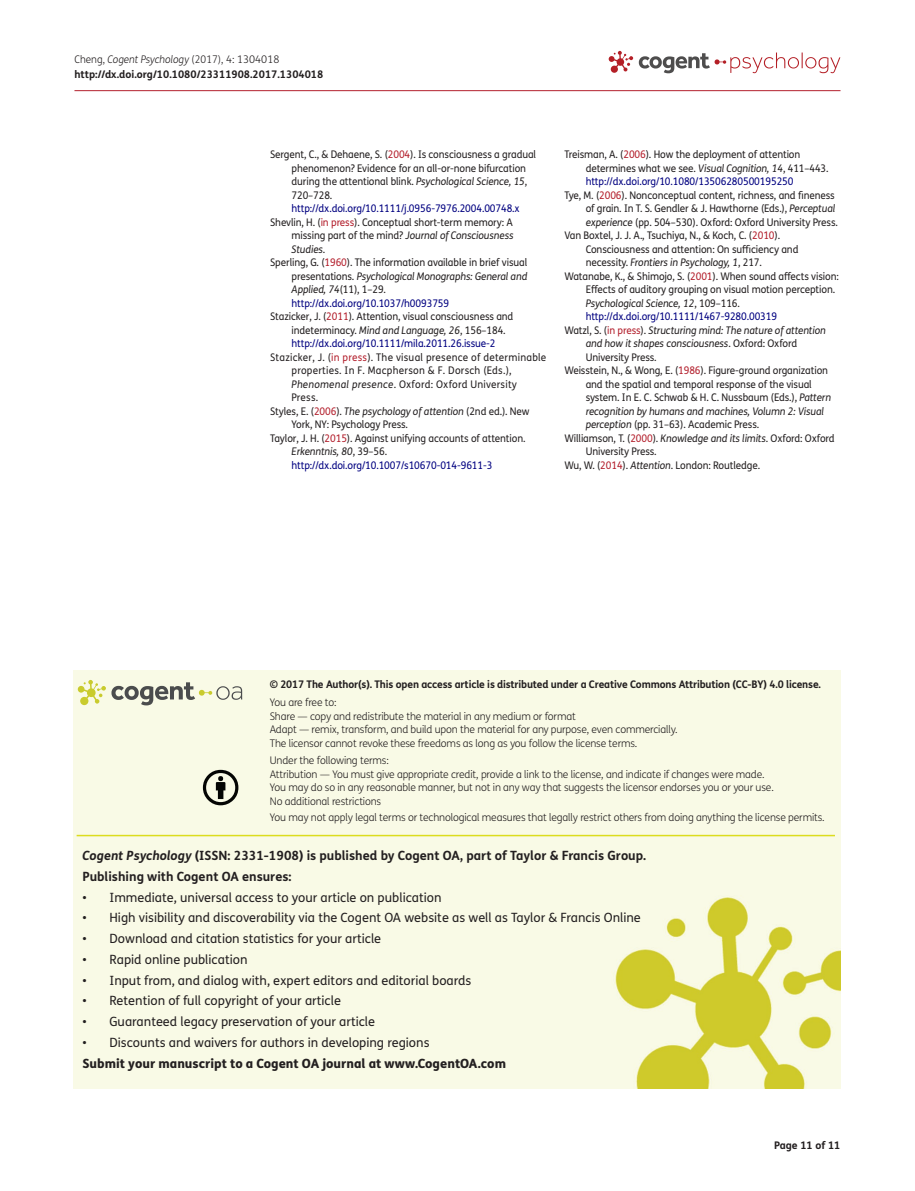
<style>
.page{position:relative;width:915px;height:1191px;background:#fff}
.page>*{position:absolute;margin:0;border:0;box-sizing:border-box;transform-origin:0 0}
.t1{font:12.75px "FS Me Pro";color:#231f20}
.t2{font:700 12.75px/20.7px "FS Me Pro";color:#231f20}
.t3{font:800 12.75px "FS Me Pro";color:#231f20}
.t4{font:10.5px/13.5px "FS Me Pro";letter-spacing:-.01em;color:#231f20;scale:.95 1}
.t5{font:300 10.5px/13.5px "FS Me Pro";letter-spacing:-.015em;color:#231f20}
.t6{font:italic 10.5px "FS Me Pro";letter-spacing:-.01em;color:#231f20;scale:.95 1}
.t7{font:10.5px "FS Me Pro";letter-spacing:-.01em;color:#000080;scale:.95 1}
.t8{font:700 10.5px/15px "FS Me Pro";letter-spacing:-.015em;color:#231f20}
.t9{font:10.5px "FS Me Pro";letter-spacing:.025em;color:#231f20;scale:.95 1}
.s1{font-weight:300}
.s2{font-weight:300;font-style:italic}
.s3{color:#b3202d}
.s4{font-style:italic}
.s5{font-style:normal}
.s6{font-style:normal;color:#b3202d}
</style>
<div class="page">
<hr style="left:74px;top:90px;width:766px;height:1px;background:#b3202d">
<svg style="left:608px;top:51px;width:232px;height:22px"></svg>
<div style="left:74px;top:671px;width:766px;height:417px;background:#f9fae6"></div>
<svg style="left:78px;top:680px;width:164px;height:25px;background:#d2d3ba"></svg>
<svg style="left:203px;top:770px;width:35px;height:35px"></svg>
<hr style="left:77px;top:835px;width:757px;height:1px;background:#dcdc1e">
<p class="t8" style="left:74px;top:51px;width:250px"><span class="s1">Cheng,</span> <span class="s2">Cogent Psychology</span> <span class="s1">(2017), 4: 1304018 </span>http://dx.doi.org/10.1080/23311908.2017.1304018</p>
<p class="t4" style="left:291px;top:147px;width:259px;text-indent:-21px">Sergent, C., &amp; Dehaene, S. (<span class="s3">2004</span>). Is consciousness a gradual phenomenon? Evidence for an all-or-none bifurcation during the attentional blink. <span class="s4">Psychological Science, 15</span>, 720–728.</p>
<p class="t7" style="left:291px;top:201px;width:242px">http://dx.doi.org/10.1111/j.0956-7976.2004.00748.x</p>
<p class="t4" style="left:270px;top:215px;width:257px">Shevlin, H. (<span class="s3">in press</span>). Conceptual short-term memory: A</p>
<p class="t6" style="left:291px;top:228px;width:235px"><span class="s5">missing part of the mind?</span> Journal of Consciousness</p>
<p class="t6" style="left:291px;top:242px;width:37px">Studies<span class="s5">.</span></p>
<p class="t4" style="left:270px;top:255px;width:272px">Sperling, G. (<span class="s3">1960</span>). The information available in brief visual</p>
<p class="t6" style="left:291px;top:269px;width:250px"><span class="s5">presentations.</span> Psychological Monographs: General and</p>
<p class="t6" style="left:291px;top:282px;width:101px">Applied, 74<span class="s5">(11), 1–29.</span></p>
<p class="t7" style="left:291px;top:296px;width:167px">http://dx.doi.org/10.1037/h0093759</p>
<p class="t4" style="left:270px;top:309px;width:257px">Stazicker, J. (<span class="s3">2011</span>). Attention, visual consciousness and</p>
<p class="t4" style="left:291px;top:323px;width:227px">indeterminacy. <span class="s4">Mind and Language, 26</span>, 156–184.</p>
<p class="t7" style="left:291px;top:336px;width:216px">http://dx.doi.org/10.1111/mila.2011.26.issue-2</p>
<p class="t9" style="left:270px;top:350px;width:292px">Stazicker, J. (<span class="s3">in press</span>). The visual presence of determinable</p>
<p class="t9" style="left:291px;top:363px;width:233px">properties. In F. Macpherson &amp; F. Dorsch (Eds.),</p>
<p class="t9" style="left:291px;top:377px;width:239px"><span class="s4">Phenomenal presence</span>. Oxford: Oxford University</p>
<p class="t4" style="left:291px;top:390px;width:30px">Press.</p>
<p class="t4" style="left:270px;top:404px;width:274px">Styles, E. (<span class="s3">2006</span>). <span class="s4">The psychology of attention</span> (2nd ed.). New</p>
<p class="t4" style="left:291px;top:417px;width:124px">York, NY: Psychology Press.</p>
<p class="t4" style="left:270px;top:431px;width:270px">Taylor, J. H. (<span class="s3">2015</span>). Against unifying accounts of attention.</p>
<p class="t6" style="left:291px;top:444px;width:102px">Erkenntnis, 80<span class="s5">, 39–56.</span></p>
<p class="t7" style="left:291px;top:458px;width:213px">http://dx.doi.org/10.1007/s10670-014-9611-3</p>
<p class="t4" style="left:564px;top:147px;width:250px">Treisman, A. (<span class="s3">2006</span>). How the deployment of attention</p>
<p class="t4" style="left:585px;top:161px;width:257px">determines what we see. <span class="s4">Visual Cognition, 14</span>, 411–443.</p>
<p class="t7" style="left:585px;top:174px;width:220px">http://dx.doi.org/10.1080/13506280500195250</p>
<p class="t4" style="left:564px;top:188px;width:286px">Tye, M. (<span class="s3">2006</span>). Nonconceptual content, richness, and fineness</p>
<p class="t4" style="left:585px;top:201px;width:264px">of grain. In T. S. Gendler &amp; J. Hawthorne (Eds.), <span class="s4">Perceptual</span></p>
<p class="t4" style="left:585px;top:215px;width:267px"><span class="s4">experience</span> (pp. 504–530). Oxford: Oxford University Press.</p>
<p class="t4" style="left:564px;top:228px;width:228px">Van Boxtel, J. J. A., Tsuchiya, N., &amp; Koch, C. (<span class="s3">2010</span>).</p>
<p class="t4" style="left:585px;top:242px;width:225px">Consciousness and attention: On sufficiency and</p>
<p class="t6" style="left:585px;top:255px;width:187px"><span class="s5">necessity.</span> Frontiers in Psychology, 1<span class="s5">, 217.</span></p>
<p class="t4" style="left:564px;top:269px;width:290px">Watanabe, K., &amp; Shimojo, S. (<span class="s3">2001</span>). When sound affects vision:</p>
<p class="t4" style="left:585px;top:282px;width:264px">Effects of auditory grouping on visual motion perception.</p>
<p class="t6" style="left:585px;top:296px;width:164px">Psychological Science, 12<span class="s5">, 109–116.</span></p>
<p class="t7" style="left:585px;top:309px;width:203px">http://dx.doi.org/10.1111/1467-9280.00319</p>
<p class="t6" style="left:564px;top:323px;width:276px"><span class="s5">Watzl, S. (</span><span class="s6">in press</span><span class="s5">).</span> Structuring mind: The nature of attention</p>
<p class="t6" style="left:585px;top:336px;width:224px">and how it shapes consciousness<span class="s5">. Oxford: Oxford</span></p>
<p class="t4" style="left:585px;top:350px;width:76px">University Press.</p>
<p class="t4" style="left:564px;top:363px;width:279px">Weisstein, N., &amp; Wong, E. (<span class="s3">1986</span>). Figure-ground organization</p>
<p class="t4" style="left:585px;top:377px;width:239px">and the spatial and temporal response of the visual</p>
<p class="t4" style="left:585px;top:390px;width:260px">system. In E. C. Schwab &amp; H. C. Nussbaum (Eds.), <span class="s4">Pattern</span></p>
<p class="t6" style="left:585px;top:404px;width:252px">recognition by humans and machines, Volumn 2: Visual</p>
<p class="t4" style="left:585px;top:417px;width:184px"><span class="s4">perception</span> (pp. 31–63). Academic Press.</p>
<p class="t4" style="left:564px;top:431px;width:286px">Williamson, T. (<span class="s3">2000</span>). <span class="s4">Knowledge and its limits</span>. Oxford: Oxford</p>
<p class="t4" style="left:585px;top:445px;width:76px">University Press.</p>
<p class="t4" style="left:564px;top:458px;width:207px">Wu, W. (<span class="s3">2014</span>). <span class="s4">Attention</span>. London: Routledge.</p>
<p class="t8" style="left:270px;top:676px;width:552px">© 2017 The Author(s). This open access article is distributed under a Creative Commons Attribution (CC-BY) 4.0 license.</p>
<p class="t5" style="left:270px;top:695px;width:409px">You are free to:<br>Share — copy and redistribute the material in any medium or format<br>Adapt — remix, transform, and build upon the material for any purpose, even commercially.<br>The licensor cannot revoke these freedoms as long as you follow the license terms.</p>
<p class="t5" style="left:270px;top:753px;width:505px">Under the following terms:<br>Attribution — You must give appropriate credit, provide a link to the license, and indicate if changes were made.<br>You may do so in any reasonable manner, but not in any way that suggests the licensor endorses you or your use.<br>No additional restrictions</p>
<p class="t5" style="left:270px;top:810px;width:556px">You may not apply legal terms or technological measures that legally restrict others from doing anything the license permits.</p>
<p class="t2" style="left:82px;top:844px;width:565px"><span class="s4">Cogent Psychology</span> (ISSN: 2331-1908) is published by Cogent OA, part of Taylor &amp; Francis Group.<br>Publishing with Cogent OA ensures:</p>
<p class="t1" style="left:82px;top:888px;width:360px">• Immediate, universal access to your article on publication</p>
<p class="t1" style="left:82px;top:909px;width:559px">• High visibility and discoverability via the Cogent OA website as well as Taylor &amp; Francis Online</p>
<p class="t1" style="left:82px;top:930px;width:300px">• Download and citation statistics for your article</p>
<p class="t1" style="left:82px;top:950px;width:166px">• Rapid online publication</p>
<p class="t1" style="left:82px;top:971px;width:390px">• Input from, and dialog with, expert editors and editorial boards</p>
<p class="t1" style="left:82px;top:992px;width:260px">• Retention of full copyright of your article</p>
<p class="t1" style="left:82px;top:1013px;width:294px">• Guaranteed legacy preservation of your article</p>
<p class="t1" style="left:82px;top:1033px;width:348px">• Discounts and waivers for authors in developing regions</p>
<p class="t3" style="left:82px;top:1053px;width:425px">Submit your manuscript to a Cogent OA journal at www.CogentOA.com</p>
<p class="t8" style="left:773px;top:1137px;width:68px">Page 11 of 11</p>
</div>
